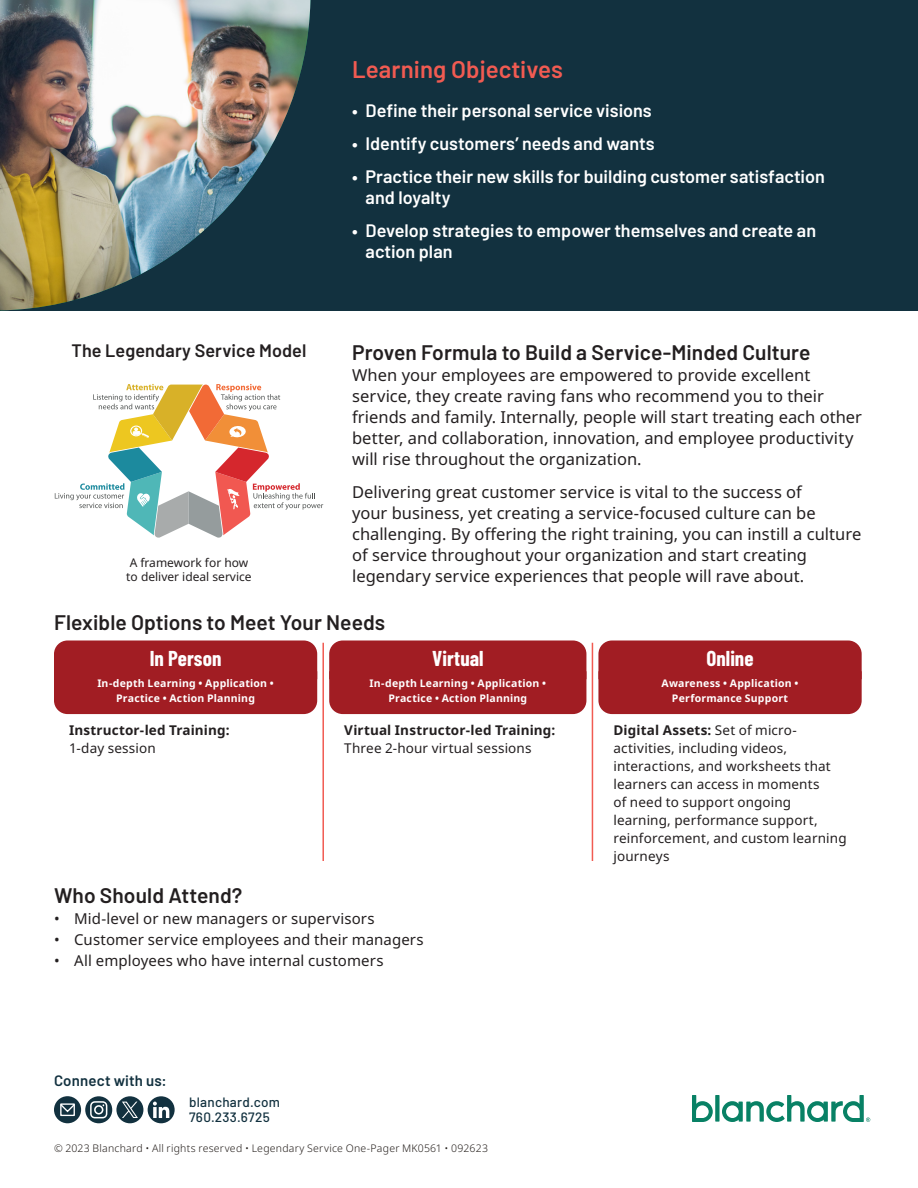
<style>
.page{position:relative;width:918px;height:1188px;background:#fff}
.page>*{position:absolute;margin:0;border:0;box-sizing:border-box;transform-origin:0 0}
.Learning_Objectives{font:600 24px "Barlow";color:#f15b52}
.Back_Page_Subheads{font:600 21px "Barlow";letter-spacing:.005em;color:#231f20}
.Table_Title_Top{font:700 21px "Barlow Condensed";color:#fff}
.t1{font:600 18px/21px "Barlow";color:#fff}
.Back_Page_Subheads-2{font:600 18px "Barlow";letter-spacing:.005em;color:#231f20}
.Back_Page_Body_Copy{font:16.5px/21px "Noto Sans";color:#231f20}
.t2{font:15px "Noto Sans";letter-spacing:.005em;color:#231f20}
.t3{font:600 15px "Barlow";letter-spacing:.01em;color:#12313f}
.Table_Copy{font:13.5px/18px "Noto Sans";letter-spacing:.01em;color:#231f20}
.Table_Copy-2{font:700 13.5px/18px "Noto Sans";letter-spacing:.01em;color:#231f20}
.t4{font:500 13.5px/15px "Barlow";letter-spacing:.02em;color:#12313f}
.t5{font:12px/14.4px "Noto Sans";color:#231f20}
.Table_Title_Bottom{font:700 10.5px/15px "Noto Sans";letter-spacing:.02em;color:#fff;text-align:center}
.t6{font:300 10.5px "Noto Sans";letter-spacing:.02em;color:#241e1b}
.s1{font-weight:400}
.s2{font-weight:700}
</style>
<div class="page">
<div style="left:0;top:0;width:918px;height:310px;background:#12313f"></div>
<img style="left:0;top:0;width:310px;height:310px">
<svg style="left:55px;top:384px;width:268px;height:154px"></svg>
<hr style="left:322px;top:643px;width:2px;height:218px;background:#f15b52">
<hr style="left:592px;top:643px;width:1px;height:218px;background:#f15b52">
<div style="left:54px;top:640px;width:263px;height:74px;background:#a11d23"></div>
<div style="left:329px;top:640px;width:257px;height:74px;background:#a11d23"></div>
<div style="left:598px;top:640px;width:264px;height:74px;background:#a11d23"></div>
<svg style="left:692px;top:1095px;width:21px;height:27px"></svg>
<div style="left:715px;top:1095px;width:5px;height:27px;background:#088165"></div>
<svg style="left:722px;top:1095px;width:148px;height:27px"></svg>
<svg style="left:85px;top:1096px;width:27px;height:27px"></svg>
<div style="left:54px;top:1096px;width:27px;height:27px;background:#12313f;border-radius:50%"></div>
<div style="left:60px;top:1103px;width:15px;height:13px;border:1px solid #fff"></div>
<svg style="left:60px;top:1103px;width:15px;height:10px"></svg>
<div style="left:116px;top:1096px;width:27px;height:27px;background:#12313f;border-radius:50%"></div>
<svg style="left:122px;top:1102px;width:16px;height:16px"></svg>
<div style="left:148px;top:1096px;width:27px;height:27px;background:#12313f;border-radius:50%"></div>
<svg style="left:153px;top:1102px;width:16px;height:16px"></svg>
<p class="Back_Page_Subheads-2" style="left:72px;top:337px;width:236px">The Legendary Service Model</p>
<p class="t5" style="left:126px;top:556px;width:127px">A framework for how to deliver ideal service</p>
<p class="Learning_Objectives" style="left:352px;top:51px;width:212px">Learning Objectives</p>
<p class="t1" style="left:352px;top:99px;width:301px">• Define their personal service visions</p>
<p class="t1" style="left:352px;top:132px;width:304px">• Identify customers’ needs and wants</p>
<p class="t1" style="left:366px;top:165px;width:461px;text-indent:-14px">• Practice their new skills for building customer satisfaction and loyalty</p>
<p class="t1" style="left:366px;top:219px;width:452px;text-indent:-14px">• Develop strategies to empower themselves and create an action plan</p>
<p class="Back_Page_Subheads" style="left:352px;top:337px;width:460px">Proven Formula to Build a Service-Minded Culture</p>
<p class="Back_Page_Body_Copy" style="left:352px;top:365px;width:512px">When your employees are empowered to provide excellent service, they create raving fans who recommend you to their friends and family. Internally, people will start treating each other better, and collaboration, innovation, and employee productivity will rise throughout the organization.</p>
<p class="Back_Page_Body_Copy" style="left:352px;top:482px;width:511px">Delivering great customer service is vital to the success of<br>your business, yet creating a service-focused culture can be challenging. By offering the right training, you can instill a culture of service throughout your organization and start creating legendary service experiences that people will rave about.</p>
<p class="Back_Page_Subheads" style="left:54px;top:607px;width:333px">Flexible Options to Meet Your Needs</p>
<p class="Table_Title_Top" style="left:150px;top:644px;width:73px">In Person</p>
<p class="Table_Title_Bottom" style="left:97px;top:676px;width:178px">In-depth Learning • Application •<br>Practice • Action Planning</p>
<p class="Table_Copy-2" style="left:69px;top:721px;width:162px">Instructor-led Training:<br><span class="s1">1-day session</span></p>
<p class="Table_Title_Top" style="left:432px;top:644px;width:53px">Virtual</p>
<p class="Table_Title_Bottom" style="left:370px;top:676px;width:178px">In-depth Learning • Application •<br>Practice • Action Planning</p>
<p class="Table_Copy-2" style="left:344px;top:721px;width:213px">Virtual Instructor-led Training:<br><span class="s1">Three 2-hour virtual sessions</span></p>
<p class="Back_Page_Subheads" style="left:54px;top:880px;width:190px">Who Should Attend?</p>
<p class="t2" style="left:54px;top:910px;width:322px">• Mid-level or new managers or supervisors</p>
<p class="t2" style="left:54px;top:931px;width:371px">• Customer service employees and their managers</p>
<p class="t2" style="left:54px;top:952px;width:331px">• All employees who have internal customers</p>
<p class="t3" style="left:54px;top:1070px;width:114px">Connect with us:</p>
<p class="t4" style="left:189px;top:1094px;width:93px">blanchard.com<br>760.233.6725</p>
<p class="t6" style="left:54px;top:1142px;width:435px">© 2023 Blanchard • All rights reserved • Legendary Service One-Pager MK0561 • 092623</p>
<p class="Table_Title_Top" style="left:707px;top:644px;width:48px">Online</p>
<p class="Table_Title_Bottom" style="left:662px;top:676px;width:138px">Awareness • Application •<br>Performance Support</p>
<p class="Table_Copy" style="left:613px;top:721px;width:235px"><span class="s2">Digital Assets:</span> Set of micro&shy;activities, including videos, interactions, and worksheets that learners can access in moments<br>of need to support ongoing learning, performance support, reinforcement, and custom learning journeys</p>
</div>
